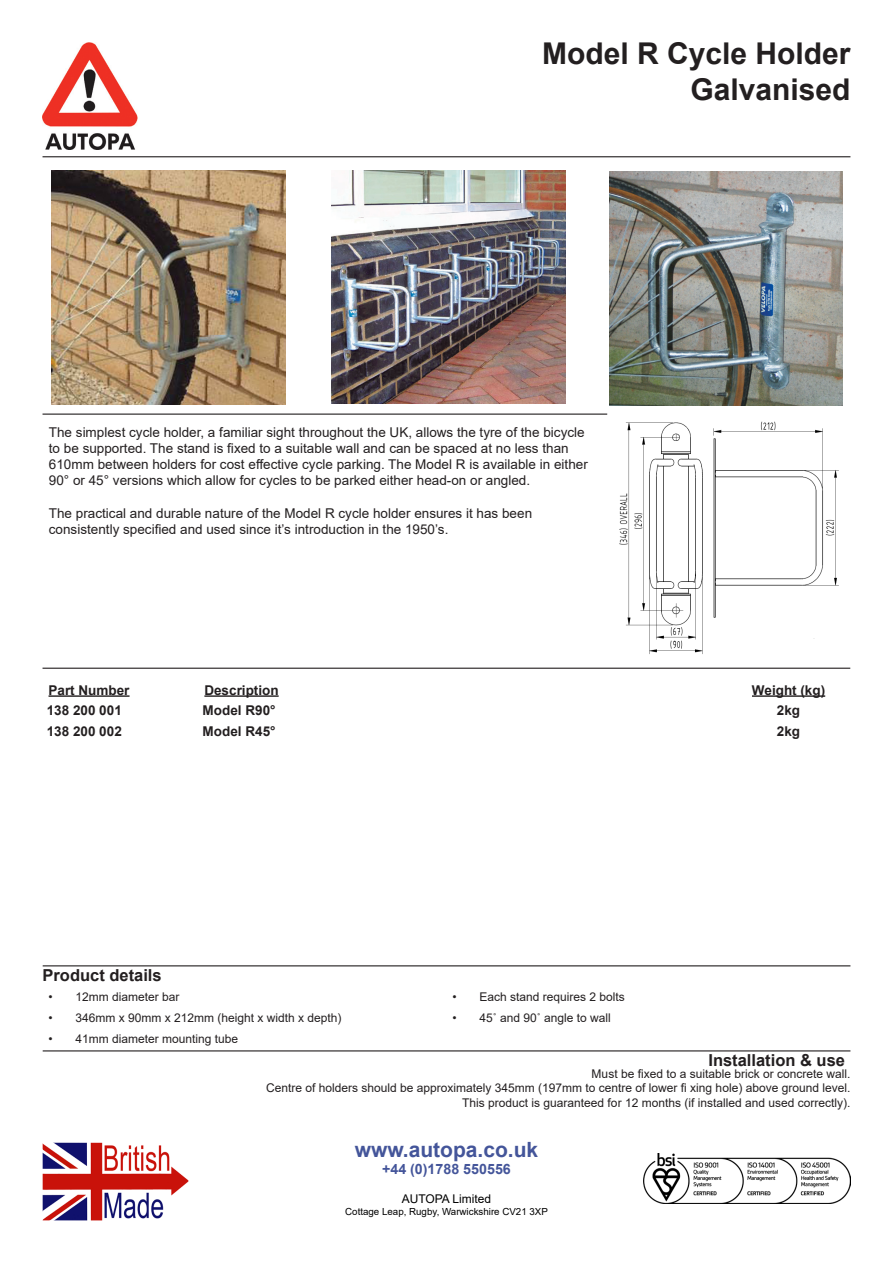
<style>
.page{position:relative;width:893px;height:1263px;background:#fff}
.page>*{position:absolute;margin:0;border:0;box-sizing:border-box;transform-origin:0 0}
.t1{font:700 30px "Arial";color:#231f20}
.t2{font:700 21px "Arial";color:#44559a}
.t3{font:700 16.5px "Arial";color:#231f20}
.t4{font:700 14.25px "Arial";color:#44559a}
.t5{font:13.5px/16.2px "Arial";color:#231f20}
.t6{font:700 13.5px "Arial";color:#231f20}
.t7{font:12px "Arial";color:#231f20}
.t8{font:12px "Arial";color:#000}
.t9{font:9.75px "Arial";color:#000}
</style>
<div class="page">
<img style="left:644px;top:1154px;width:206px;height:49px">
<img style="left:43px;top:1143px;width:145px;height:77px">
<img style="left:42px;top:43px;width:95px;height:107px">
<hr style="left:43px;top:156px;width:807px;height:1px;background:#231f20">
<hr style="left:43px;top:414px;width:564px;height:1px;background:#231f20">
<img style="left:52px;top:170px;width:233px;height:234px">
<img style="left:332px;top:170px;width:234px;height:234px">
<hr style="left:49px;top:695px;width:81px;height:2px;background:#231f20">
<hr style="left:204px;top:695px;width:75px;height:2px;background:#231f20">
<hr style="left:752px;top:695px;width:73px;height:2px;background:#231f20">
<img style="left:610px;top:171px;width:232px;height:234px">
<img style="left:619px;top:422px;width:220px;height:232px">
<hr style="left:43px;top:668px;width:807px;height:1px;background:#231f20">
<hr style="left:43px;top:965px;width:807px;height:1px;background:#231f20">
<hr style="left:43px;top:1050px;width:807px;height:1px;background:#231f20">
<p class="t1" style="left:542px;top:33px;width:310px">Model R Cycle Holder</p>
<p class="t1" style="left:690px;top:69px;width:162px">Galvanised</p>
<p class="t5" style="left:49px;top:424px;width:540px">The simplest cycle holder, a familiar sight throughout the UK, allows the tyre of the bicycle to be supported. The stand is fixed to a suitable wall and can be spaced at no less than 610mm between holders for cost effective cycle parking. The Model R is available in either 90° or 45° versions which allow for cycles to be parked either head-on or angled.</p>
<p class="t5" style="left:49px;top:505px;width:485px">The practical and durable nature of the Model R cycle holder ensures it has been consistently specified and used since it’s introduction in the 1950’s.</p>
<p class="t6" style="left:49px;top:680px;width:83px">Part Number</p>
<p class="t6" style="left:204px;top:680px;width:76px">Description</p>
<p class="t6" style="left:752px;top:680px;width:75px">Weight (kg)</p>
<p class="t6" style="left:47px;top:700px;width:77px">138 200 001</p>
<p class="t6" style="left:203px;top:700px;width:74px">Model R90°</p>
<p class="t6" style="left:777px;top:700px;width:25px">2kg</p>
<p class="t6" style="left:47px;top:722px;width:77px">138 200 002</p>
<p class="t6" style="left:203px;top:722px;width:74px">Model R45°</p>
<p class="t6" style="left:777px;top:722px;width:25px">2kg</p>
<p class="t3" style="left:43px;top:963px;width:121px">Product details</p>
<p class="t7" style="left:49px;top:989px;width:133px">• 12mm diameter bar</p>
<p class="t7" style="left:452px;top:989px;width:174px">• Each stand requires 2 bolts</p>
<p class="t7" style="left:49px;top:1009px;width:295px">• 346mm x 90mm x 212mm (height x width x depth)</p>
<p class="t7" style="left:452px;top:1009px;width:160px">• 45˚ and 90˚ angle to wall</p>
<p class="t7" style="left:49px;top:1030px;width:191px">• 41mm diameter mounting tube</p>
<p class="t3" style="left:708px;top:1048px;width:138px">Installation &amp; use</p>
<p class="t7" style="left:592px;top:1065px;width:260px">Must be fixed to a suitable brick or concrete wall.</p>
<p class="t7" style="left:266px;top:1080px;width:586px">Centre of holders should be approximately 345mm (197mm to centre of lower fi xing hole) above ground level.</p>
<p class="t7" style="left:462px;top:1094px;width:390px">This product is guaranteed for 12 months (if installed and used correctly).</p>
<p class="t2" style="left:355px;top:1135px;width:185px">www.autopa.co.uk</p>
<p class="t4" style="left:382px;top:1159px;width:130px">+44 (0)1788 550556</p>
<p class="t8" style="left:402px;top:1190px;width:91px">AUTOPA Limited</p>
<p class="t9" style="left:345px;top:1204px;width:204px">Cottage Leap, Rugby, Warwickshire CV21 3XP</p>
</div>
